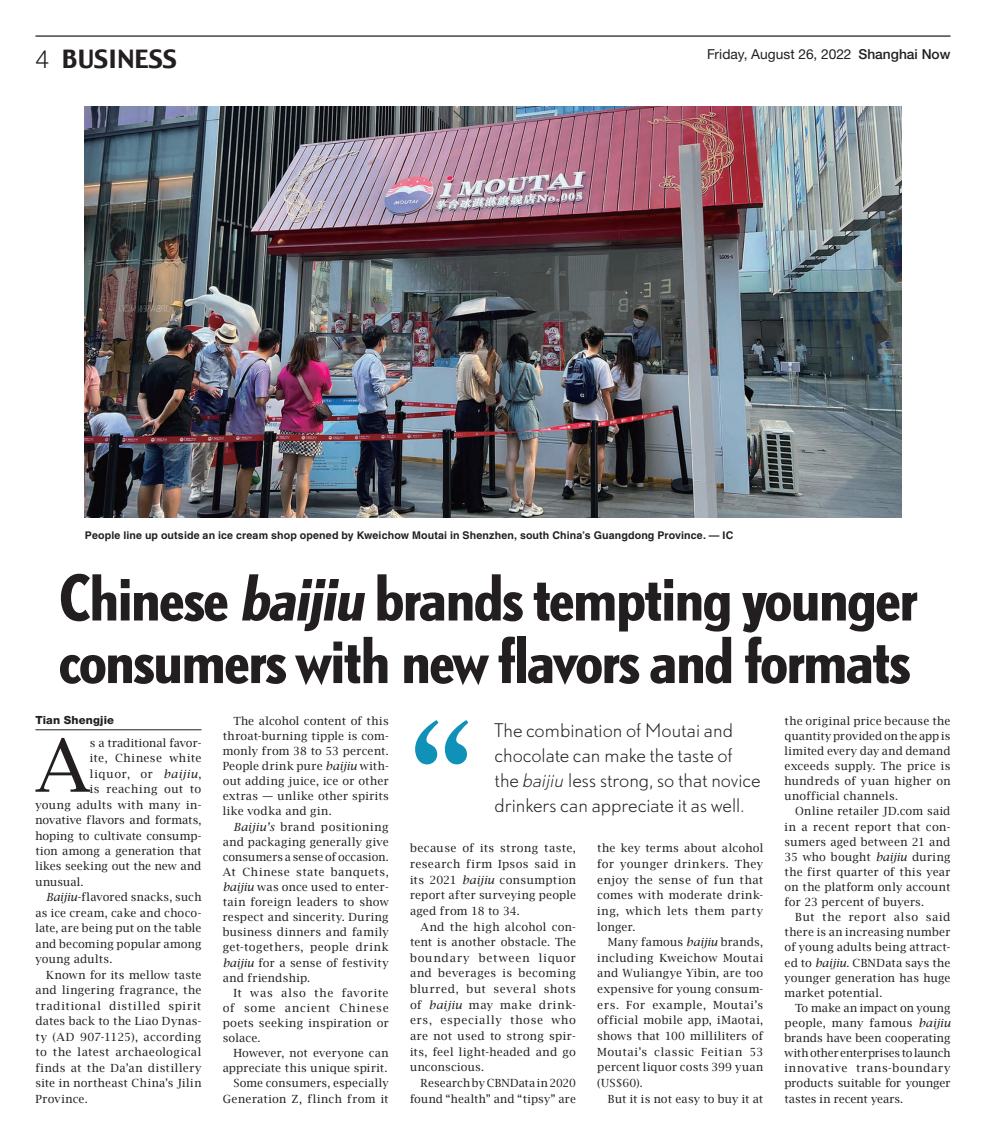
<style>
.page{position:relative;width:986px;height:1138px;background:#fff}
.page>*{position:absolute;margin:0;border:0;box-sizing:border-box;transform-origin:0 0}
._1_q-marks{font:162.5px "Century Old Style Std";color:#1092b8}
._0_intro-drop{font:73.5px "Lucida Bright";color:#231f20}
._0_head2{font:700 condensed 58.75px/62.5px "DTL Nobel T";letter-spacing:-.05em;color:#231f20}
.t1{font:25px "Charcoal";color:#231f20}
._1_quote-1{font:300 17.5px/25px "DTL Nobel T";letter-spacing:-.02em;color:#231f20}
.t2{font:13.75px "Helvetica Neue LT Std";color:#231f20}
._0_body{font:11.25px/15.1px "Lucida Bright";letter-spacing:.02em;color:#231f20;text-align:justify}
._0_intro-drop-2{font:11.25px "Lucida Bright";letter-spacing:.015em;color:#231f20}
._0_intro-drop-3{font:11.25px "Lucida Bright";letter-spacing:-.005em;color:#231f20}
._0_intro-drop-4{font:11.25px "Lucida Bright";letter-spacing:.035em;color:#231f20}
._0_intro-drop-5{font:11.25px "Lucida Bright";letter-spacing:.055em;color:#231f20}
._0_intro-drop-6{font:11.25px "Lucida Bright";letter-spacing:.04em;color:#231f20}
._0_byline{font:800 11.25px "Helvetica Neue LT Std";letter-spacing:.015em;color:#231f20}
._1_caption{font:700 10.62px "Helvetica LT Std";letter-spacing:.01em;color:#231f20}
.s1{font-family:"Helvetica Neue LT Std";font-weight:300}
.s2{font-weight:500}
.s3{font-style:italic}
</style>
<div class="page">
<hr style="left:35px;top:35px;width:915px;height:2px;background:#231f20">
<img style="left:85px;top:106px;width:815px;height:411px">
<hr style="left:35px;top:729px;width:166px;height:1px;background:#231f20">
<p class="t1" style="left:35px;top:43px;width:143px"><span class="s1">4</span> BUSINESS</p>
<p class="t2" style="left:706px;top:46px;width:245px">Friday, August 26, 2022 <span class="s2">Shanghai Now</span></p>
<p class="_1_caption" style="left:85px;top:529px;width:649px">People line up outside an ice cream shop opened by Kweichow Moutai in Shenzhen, south China’s Guangdong Province. — IC</p>
<p class="_0_head2" style="left:58px;top:564px;width:860px">Chinese <span class="s3">baijiu</span> brands tempting younger consumers with new flavors and formats</p>
<p class="_1_q-marks" style="left:409px;top:677px;width:66px">“</p>
<p class="_1_quote-1" style="left:494px;top:718px;width:267px">The combination of Moutai and chocolate can make the taste of the <span class="s3">baijiu</span> less strong, so that novice drinkers can appreciate it as well.</p>
<p class="_0_byline" style="left:35px;top:713px;width:80px">Tian Shengjie</p>
<p class="_0_intro-drop" style="left:35px;top:723px;width:56px">A</p>
<p class="_0_intro-drop-3" style="left:90px;top:736px;width:113px">s a traditional favor-</p>
<p class="_0_body" style="left:223px;top:713px;width:167px;text-indent:11px">The alcohol content of this throat-burning tipple is com&shy;monly from 38 to 53 percent.<br>People drink pure <span class="s3">baijiu</span> with&shy;out adding juice, ice or other extras — unlike other spirits like vodka and gin.</p>
<p class="_0_body" style="left:223px;top:819px;width:167px;text-indent:11px"><span class="s3">Baijiu’s</span> brand positioning and packaging generally give consumers a sense of occasion.<br>At Chinese state banquets, <span class="s3">baijiu</span> was once used to enter&shy;tain foreign leaders to show respect and sincerity. During business dinners and family get-togethers, people drink <span class="s3">baijiu</span> for a sense of festivity and friendship.</p>
<p class="_0_body" style="left:223px;top:985px;width:167px;text-indent:11px">It was also the favorite of some ancient Chinese poets seeking inspiration or solace.</p>
<p class="_0_body" style="left:223px;top:1045px;width:167px;text-align:right">However, not everyone can appreciate this unique spirit.</p>
<p class="_0_body" style="left:223px;top:1075px;width:167px;text-align:right">Some consumers, especially<br>Generation Z, flinch from it</p>
<p class="_0_body" style="left:784px;top:713px;width:167px">the original price because the quantity provided on the app is limited every day and demand exceeds supply. The price is hundreds of yuan higher on unofficial channels.</p>
<p class="_0_body" style="left:784px;top:803px;width:167px;text-indent:11px">Online retailer JD.com said in a recent report that con&shy;sumers aged between 21 and 35 who bought <span class="s3">baijiu</span> during the first quarter of this year on the platform only account for 23 percent of buyers.</p>
<p class="_0_body" style="left:784px;top:909px;width:167px;text-indent:11px">But the report also said there is an increasing number of young adults being attract&shy;ed to <span class="s3">baijiu</span>. CBNData says the younger generation has huge market potential.</p>
<p class="_0_body" style="left:784px;top:1000px;width:167px;text-indent:11px">To make an impact on young people, many famous <span class="s3">baijiu </span>brands have been cooperating with other enterprises to launch innovative trans-boundary products suitable for younger tastes in recent years.</p>
<p class="_0_intro-drop-4" style="left:90px;top:751px;width:113px">ite, Chinese white</p>
<p class="_0_intro-drop-5" style="left:90px;top:767px;width:113px">liquor, or <span class="s3">baijiu</span>,</p>
<p class="_0_intro-drop-6" style="left:90px;top:782px;width:113px">is reaching out to</p>
<p class="_0_intro-drop-2" style="left:35px;top:798px;width:167px">young adults with many in-</p>
<p class="_0_intro-drop-2" style="left:35px;top:813px;width:167px">novative flavors and formats,</p>
<p class="_0_intro-drop-2" style="left:35px;top:829px;width:167px">hoping to cultivate consump-</p>
<p class="_0_intro-drop-2" style="left:35px;top:844px;width:167px">tion among a generation that</p>
<p class="_0_intro-drop-2" style="left:35px;top:860px;width:167px">likes seeking out the new and</p>
<p class="_0_intro-drop-2" style="left:35px;top:875px;width:50px">unusual.</p>
<p class="_0_body" style="left:35px;top:889px;width:167px;line-height:15.5px;text-indent:11px"><span class="s3">Baijiu</span>-flavored snacks, such as ice cream, cake and choco&shy;late, are being put on the table and becoming popular among young adults.</p>
<p class="_0_body" style="left:35px;top:966px;width:167px;line-height:15.5px;text-indent:11px">Known for its mellow taste and lingering fragrance, the traditional distilled spirit dates back to the Liao Dynas&shy;ty (AD 907-1125), according to the latest archaeological finds at the Da’an distillery site in northeast China’s Jilin Province.</p>
<p class="_0_body" style="left:410px;top:840px;width:167px;line-height:15.6px">because of its strong taste, research firm Ipsos said in its 2021 <span class="s3">baijiu</span> consumption report after surveying people aged from 18 to 34.</p>
<p class="_0_body" style="left:410px;top:918px;width:167px;line-height:15.6px;text-indent:11px">And the high alcohol con&shy;tent is another obstacle. The boundary between liquor and beverages is becoming blurred, but several shots of <span class="s3">baijiu</span> may make drink&shy;ers, especially those who are not used to strong spir&shy;its, feel light-headed and go unconscious.</p>
<p class="_0_body" style="left:410px;top:1074px;width:167px;line-height:15.6px;text-align:right">Research by CBNData in 2020 found “health” and “tipsy” are</p>
<p class="_0_body" style="left:597px;top:840px;width:167px;line-height:15.6px">the key terms about alcohol for younger drinkers. They enjoy the sense of fun that comes with moderate drink&shy;ing, which lets them party longer.</p>
<p class="_0_body" style="left:597px;top:934px;width:167px;line-height:15.6px;text-indent:11px">Many famous <span class="s3">baijiu</span> brands, including Kweichow Moutai and Wuliangye Yibin, are too expensive for young consum&shy;ers. For example, Moutai’s official mobile app, iMaotai, shows that 100 milliliters of Moutai’s classic Feitian 53 percent liquor costs 399 yuan (US$60).</p>
<p class="_0_body" style="left:607px;top:1090px;width:157px">But it is not easy to buy it at</p>
</div>
